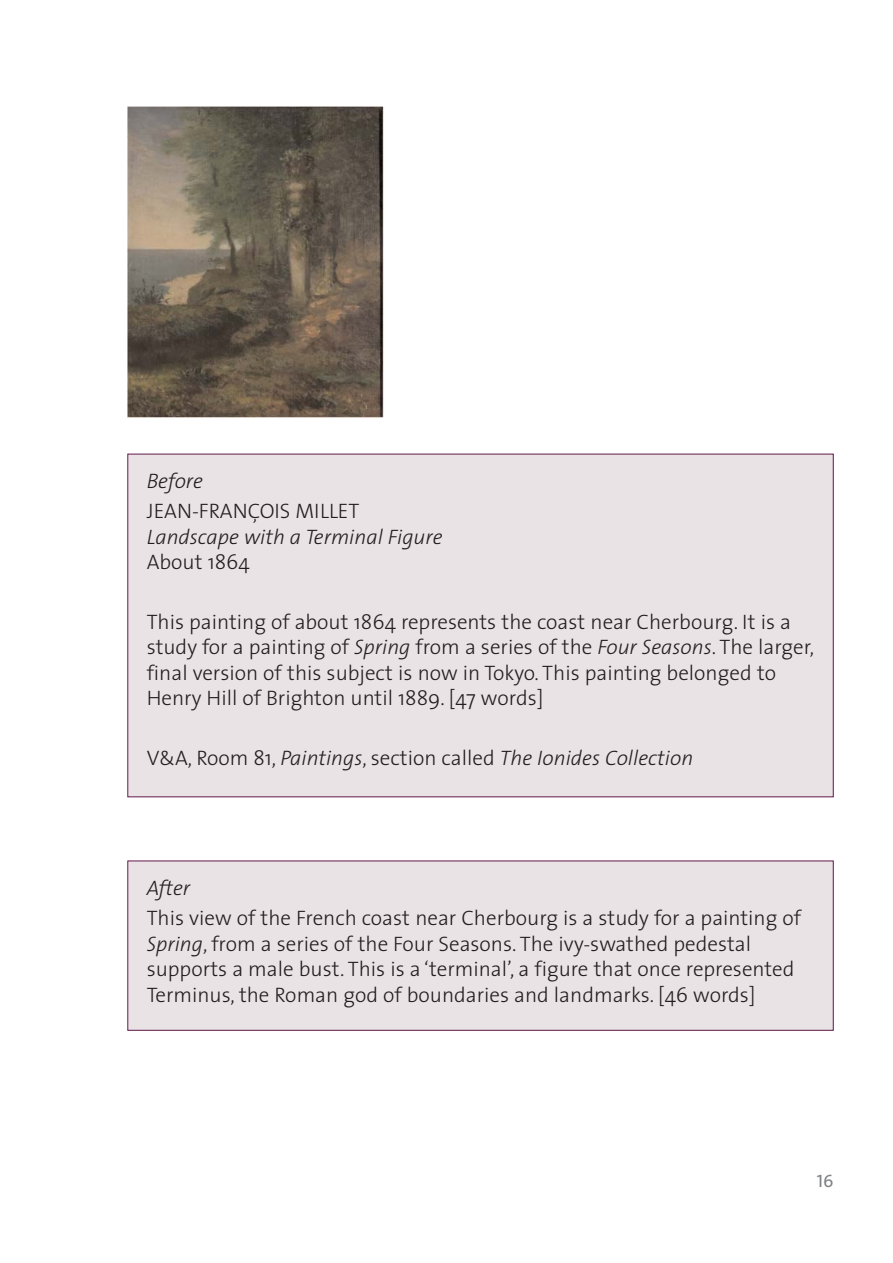
<style>
.page{position:relative;width:893px;height:1263px;background:#fff}
.page>*{position:absolute;margin:0;border:0;box-sizing:border-box;transform-origin:0 0}
.t1{font:300 21px/25.5px "VA The Sans";color:#231f20}
.t2{font:italic 300 21px "VA The Sans";color:#231f20}
.t3{font:18px "VA The Sans Caps";color:#808285}
.s1{font-style:italic}
.s2{font-style:normal}
</style>
<div class="page">
<img style="left:127px;top:106px;width:257px;height:312px">
<div style="left:128px;top:454px;width:705px;height:343px;background:#eae3e6"></div>
<div style="left:128px;top:861px;width:705px;height:169px;background:#eae3e6"></div>
<div style="left:127px;top:861px;width:706px;height:170px;border:1px solid #621a4b"></div>
<p class="t2" style="left:147px;top:473px;width:58px">Before</p>
<p class="t1" style="left:147px;top:501px;width:214px">JEAN-FRANÇOIS MILLET</p>
<p class="t2" style="left:147px;top:528px;width:297px">Landscape with a Terminal Figure</p>
<p class="t1" style="left:147px;top:552px;width:105px">About 1864</p>
<p class="t1" style="left:147px;top:611px;width:669px">This painting of about 1864 represents the coast near Cherbourg. It is a study for a painting of <span class="s1">Spring</span> from a series of the <span class="s1">Four Seasons</span>. The larger, final version of this subject is now in Tokyo. This painting belonged to Henry Hill of Brighton until 1889. [47 words]</p>
<p class="t2" style="left:147px;top:749px;width:548px"><span class="s2">V&amp;A, Room 81,</span> Paintings<span class="s2">, section called</span> The Ionides Collection</p>
<p class="t2" style="left:147px;top:880px;width:45px">After</p>
<p class="t1" style="left:147px;top:907px;width:656px">This view of the French coast near Cherbourg is a study for a painting of <span class="s1">Spring</span>, from a series of the Four Seasons. The ivy-swathed pedestal supports a male bust. This is a ‘terminal’, a figure that once represented Terminus, the Roman god of boundaries and landmarks. [46 words]</p>
<p class="t3" style="left:816px;top:1171px;width:18px">16</p>
</div>
